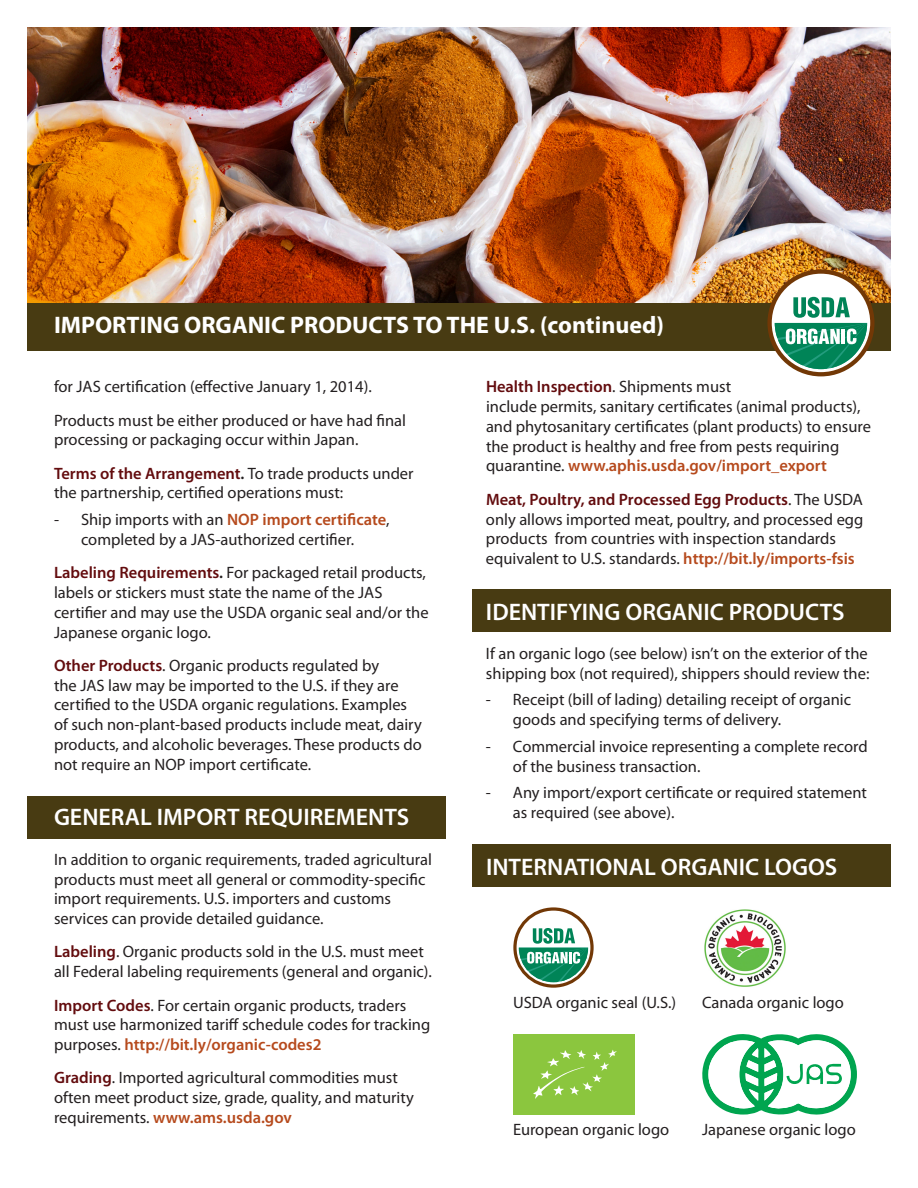
<style>
.page{position:relative;width:918px;height:1188px;background:#fff}
.page>*{position:absolute;margin:0;border:0;box-sizing:border-box;transform-origin:0 0}
.t1{font:600 24px "Myriad Pro";color:#fff}
.t2{font:700 24px "Myriad Pro";color:#fff}
.t3{font:16.5px/19.8px "Myriad Pro";color:#231f20}
.s1{font-weight:600;color:#630c0e}
.s2{font-weight:600}
.s3{font-weight:600;color:#b64a1d}
</style>
<div class="page">
<img style="left:27px;top:27px;width:864px;height:276px">
<div style="left:472px;top:590px;width:419px;height:42px;background:#483b12"></div>
<div style="left:27px;top:796px;width:419px;height:42px;background:#483b12"></div>
<div style="left:27px;top:303px;width:864px;height:47px;background:#483b12"></div>
<svg style="left:770px;top:272px;width:102px;height:102px"></svg>
<div style="left:767px;top:269px;width:107px;height:107px;border:4px solid #723806;border-radius:50%"></div>
<svg style="left:775px;top:297px;width:92px;height:72px;background:#76b79e"></svg>
<div style="left:472px;top:844px;width:419px;height:42px;background:#483b12"></div>
<svg style="left:515px;top:909px;width:77px;height:77px"></svg>
<div style="left:513px;top:907px;width:81px;height:81px;border:3px solid #723806;border-radius:50%"></div>
<svg style="left:519px;top:928px;width:69px;height:54px"></svg>
<img style="left:704px;top:909px;width:82px;height:78px">
<div style="left:513px;top:1034px;width:121px;height:81px;background:#8bc63e"></div>
<svg style="left:533px;top:1050px;width:84px;height:49px"></svg>
<svg style="left:702px;top:1034px;width:155px;height:81px"></svg>
<p class="t2" style="left:54px;top:310px;width:611px">IMPORTING ORGANIC PRODUCTS TO THE U.S. (continued)</p>
<p class="t3" style="left:54px;top:377px;width:319px">for JAS certification (effective January 1, 2014).</p>
<p class="t3" style="left:54px;top:410px;width:354px">Products must be either produced or have had final processing or packaging occur within Japan.</p>
<p class="t3" style="left:54px;top:463px;width:361px"><span class="s1">Terms of the Arrangement</span><span class="s2">.</span> To trade products under the partnership, certified operations must:</p>
<p class="t3" style="left:54px;top:509px;width:337px;text-align:center">- Ship imports with an <span class="s3">NOP import certificate</span>, completed by a JAS-authorized certifier.</p>
<p class="t3" style="left:54px;top:562px;width:376px"><span class="s1">Labeling Requirements</span><span class="s2">.</span> For packaged retail products, labels or stickers must state the name of the JAS certifier and may use the USDA organic seal and/or the Japanese organic logo.</p>
<p class="t3" style="left:54px;top:655px;width:369px"><span class="s1">Other Products</span>. Organic products regulated by<br>the JAS law may be imported to the U.S. if they are certified to the USDA organic regulations. Examples of such non-plant-based products include meat, dairy products, and alcoholic beverages. These products do not require an NOP import certificate.</p>
<p class="t1" style="left:54px;top:802px;width:357px">GENERAL IMPORT REQUIREMENTS</p>
<p class="t3" style="left:54px;top:849px;width:380px">In addition to organic requirements, traded agricultural products must meet all general or commodity-specific import requirements. U.S. importers and customs services can provide detailed guidance.</p>
<p class="t3" style="left:54px;top:942px;width:380px"><span class="s1">Labeling</span>. Organic products sold in the U.S. must meet all Federal labeling requirements (general and organic).</p>
<p class="t3" style="left:54px;top:995px;width:378px"><span class="s1">Import Codes</span>. For certain organic products, traders must use harmonized tariff schedule codes for tracking purposes. <span class="s3">http://bit.ly/organic-codes2</span></p>
<p class="t3" style="left:54px;top:1068px;width:361px"><span class="s1">Grading</span>. Imported agricultural commodities must often meet product size, grade, quality, and maturity requirements. <span class="s3">www.ams.usda.gov</span></p>
<p class="t3" style="left:486px;top:377px;width:386px"><span class="s1">Health Inspection</span>. Shipments must<br>include permits, sanitary certificates (animal products), and phytosanitary certificates (plant products) to ensure the product is healthy and free from pests requiring quarantine. <span class="s3">www.aphis.usda.gov/import_export</span></p>
<p class="t3" style="left:486px;top:489px;width:379px"><span class="s1">Meat, Poultry, and Processed Egg Products</span>. The USDA only allows imported meat, poultry, and processed egg products from countries with inspection standards equivalent to U.S. standards. <span class="s3">http://bit.ly/imports-fsis</span></p>
<p class="t1" style="left:486px;top:596px;width:360px">IDENTIFYING ORGANIC PRODUCTS</p>
<p class="t3" style="left:486px;top:643px;width:385px">If an organic logo (see below) isn’t on the exterior of the shipping box (not required), shippers should review the:</p>
<p class="t3" style="left:513px;top:690px;width:340px;text-indent:-27px">- Receipt (bill of lading) detailing receipt of organic goods and specifying terms of delivery.</p>
<p class="t3" style="left:513px;top:736px;width:356px;text-indent:-27px">- Commercial invoice representing a complete record of the business transaction.</p>
<p class="t3" style="left:513px;top:783px;width:356px;text-indent:-27px">- Any import/export certificate or required statement as required (see above).</p>
<p class="t1" style="left:486px;top:851px;width:353px">INTERNATIONAL ORGANIC LOGOS</p>
<p class="t3" style="left:513px;top:992px;width:165px">USDA organic seal (U.S.)</p>
<p class="t3" style="left:702px;top:992px;width:143px">Canada organic logo</p>
<p class="t3" style="left:513px;top:1119px;width:158px">European organic logo</p>
<p class="t3" style="left:702px;top:1119px;width:155px">Japanese organic logo</p>
</div>
